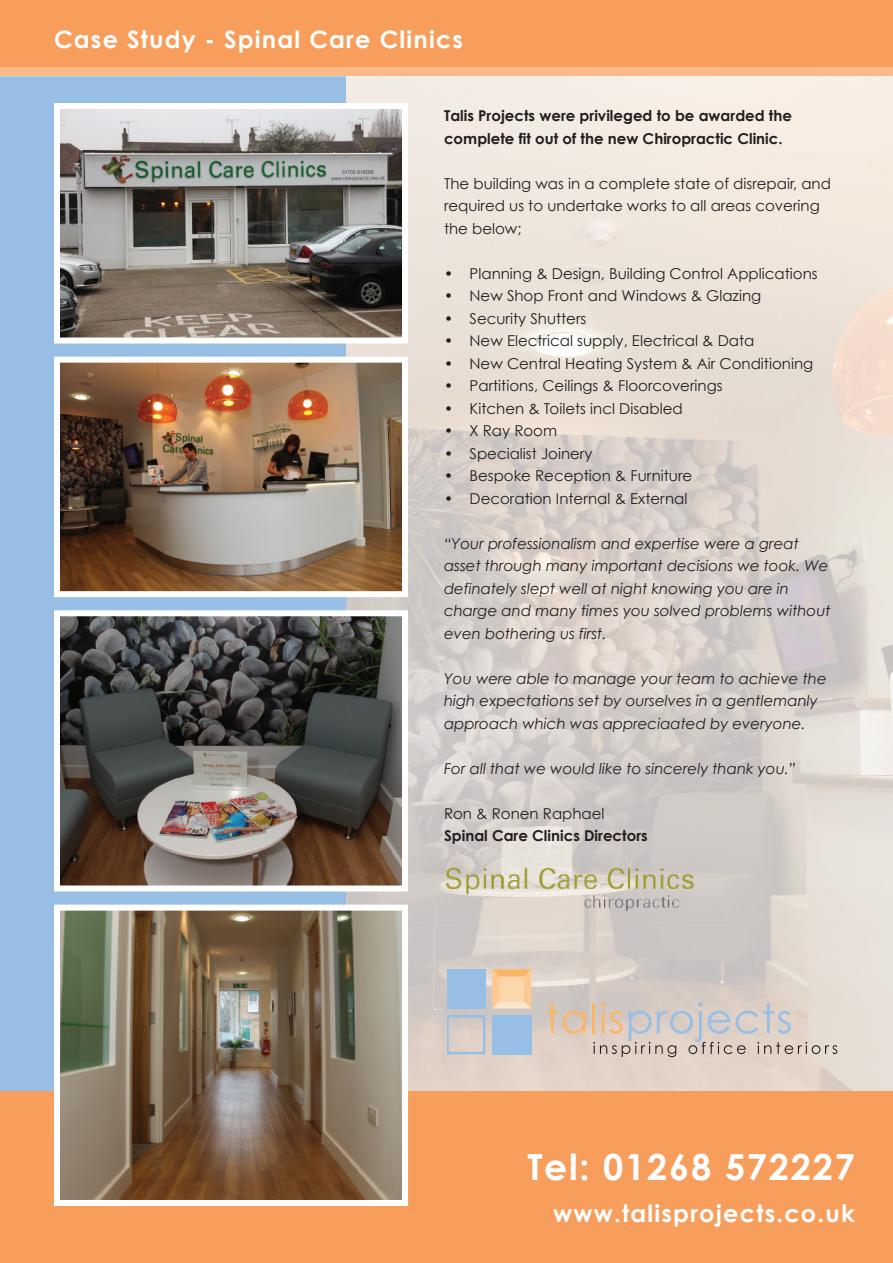
<style>
.page{position:relative;width:893px;height:1263px;background:#fff}
.page>*{position:absolute;margin:0;border:0;box-sizing:border-box;transform-origin:0 0}
.t1{font:700 36px "Century Gothic";letter-spacing:.05em;color:#fff}
.t2{font:700 24px "Century Gothic";letter-spacing:.05em;color:#fff}
.t3{font:15px/22.5px "Century Gothic";color:#231f20}
.t4{font:italic 15px/22.5px "Century Gothic";color:#231f20}
.t5{font:700 15px/22.5px "Century Gothic";color:#231f20}
</style>
<div class="page">
<img style="left:345px;top:77px;width:548px;height:1014px">
<div style="left:0;top:0;width:345px;height:1197px;background:#97bfe6"></div>
<div style="left:0;top:0;width:893px;height:76px;background:#f89e5d"></div>
<div style="left:492px;top:1015px;width:39px;height:39px;background:#97bfe6"></div>
<div style="left:447px;top:969px;width:38px;height:39px;background:#97bfe6"></div>
<svg style="left:547px;top:1003px;width:38px;height:31px"></svg>
<hr style="left:592px;top:1003px;width:3px;height:30px;background:#fbb566">
<svg style="left:593px;top:1002px;width:244px;height:55px;background:#d2c9c2"></svg>
<svg style="left:447px;top:1015px;width:38px;height:39px"></svg>
<svg style="left:492px;top:969px;width:39px;height:39px;background:#fbcf9d"></svg>
<div style="left:0;top:1091px;width:893px;height:172px;background:#f89e5d"></div>
<img style="left:61px;top:110px;width:340px;height:227px">
<div style="left:54px;top:103px;width:354px;height:241px;border:6px solid #fff"></div>
<img style="left:61px;top:364px;width:340px;height:226px">
<div style="left:54px;top:357px;width:354px;height:240px;border:6px solid #fff"></div>
<img style="left:61px;top:617px;width:340px;height:267px">
<div style="left:54px;top:610px;width:354px;height:281px;border:6px solid #fff"></div>
<img style="left:61px;top:912px;width:340px;height:287px">
<div style="left:54px;top:905px;width:354px;height:301px;border:6px solid #fff"></div>
<svg style="left:345px;top:76px;width:548px;height:1px"></svg>
<hr style="left:0;top:76px;width:345px;height:1px;background:#b3d0ec">
<div style="left:0;top:68px;width:893px;height:8px;background:#fbb987"></div>
<img style="left:442px;top:858px;width:261px;height:57px">
<h2 class="t2" style="left:54px;top:24px;width:411px">Case Study - Spinal Care Clinics</h2>
<p class="t5" style="left:444px;top:104px;width:349px">Talis Projects were privileged to be awarded the complete fit out of the new Chiropractic Clinic.</p>
<p class="t3" style="left:444px;top:172px;width:388px">The building was in a complete state of disrepair, and required us to undertake works to all areas covering the below;</p>
<p class="t3" style="left:444px;top:262px;width:375px">• Planning &amp; Design, Building Control Applications</p>
<p class="t3" style="left:444px;top:284px;width:319px">• New Shop Front and Windows &amp; Glazing</p>
<p class="t3" style="left:444px;top:307px;width:144px">• Security Shutters</p>
<p class="t3" style="left:444px;top:329px;width:312px">• New Electrical supply, Electrical &amp; Data</p>
<p class="t3" style="left:444px;top:352px;width:371px">• New Central Heating System &amp; Air Conditioning</p>
<p class="t3" style="left:444px;top:374px;width:280px">• Partitions, Ceilings &amp; Floorcoverings</p>
<p class="t3" style="left:444px;top:397px;width:240px">• Kitchen &amp; Toilets incl Disabled</p>
<p class="t3" style="left:444px;top:419px;width:115px">• X Ray Room</p>
<p class="t3" style="left:444px;top:442px;width:150px">• Specialist Joinery</p>
<p class="t3" style="left:444px;top:464px;width:250px">• Bespoke Reception &amp; Furniture</p>
<p class="t3" style="left:444px;top:487px;width:245px">• Decoration Internal &amp; External</p>
<p class="t4" style="left:444px;top:532px;width:388px">“Your professionalism and expertise were a great asset through many important decisions we took. We definately slept well at night knowing you are in charge and many times you solved problems without even bothering us first.</p>
<p class="t4" style="left:444px;top:667px;width:384px">You were able to manage your team to achieve the high expectations set by ourselves in a gentlemanly approach which was appreciaated by everyone.</p>
<p class="t4" style="left:444px;top:757px;width:354px">For all that we would like to sincerely thank you.”</p>
<p class="t3" style="left:444px;top:802px;width:162px">Ron &amp; Ronen Raphael</p>
<p class="t5" style="left:444px;top:824px;width:205px">Spinal Care Clinics Directors</p>
<h1 class="t1" style="left:527px;top:1144px;width:329px">Tel: 01268 572227</h1>
<h2 class="t2" style="left:553px;top:1198px;width:303px">www.talisprojects.co.uk</h2>
</div>
